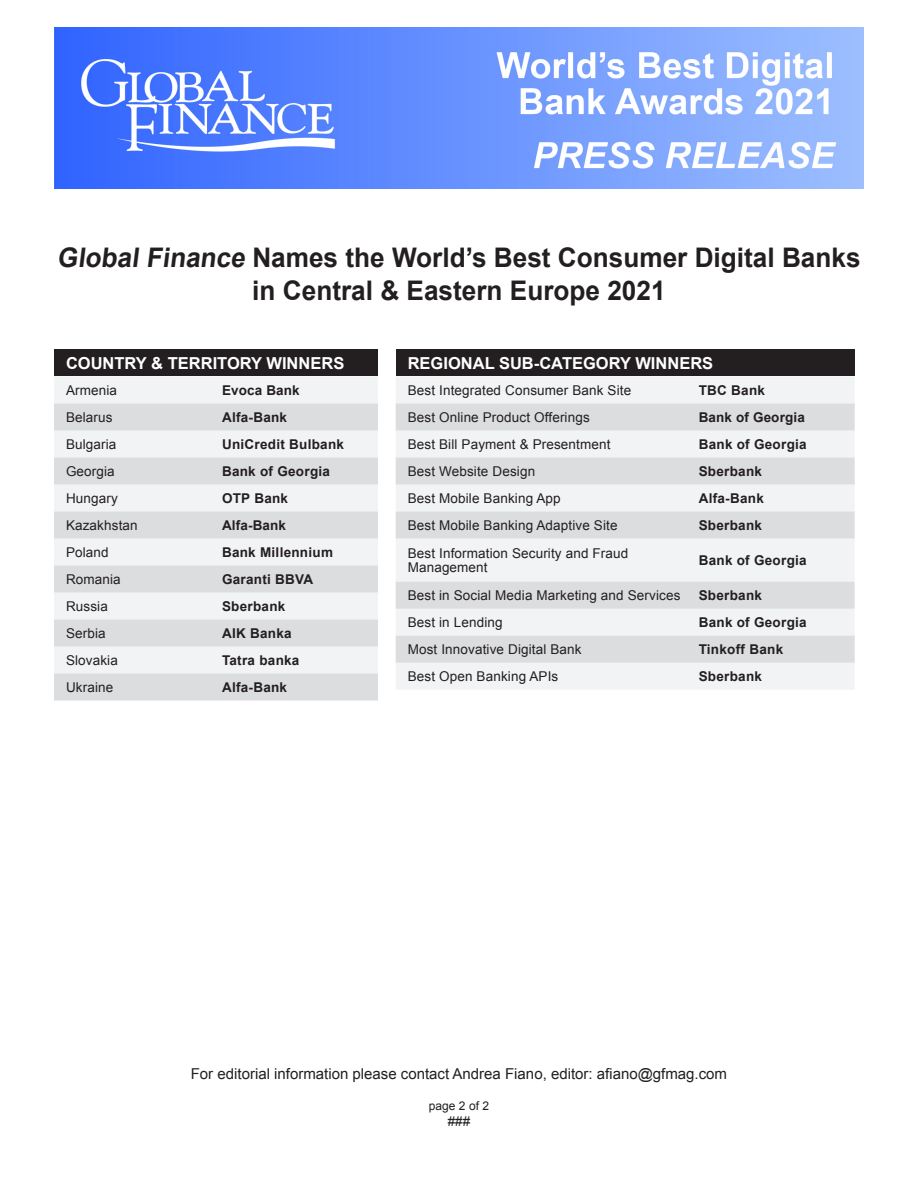
<style>
.page{position:relative;width:918px;height:1188px;background:#fff}
.page>*{position:absolute;margin:0;border:0;box-sizing:border-box;transform-origin:0 0}
.t1{font:700 27px/32.4px "Arial";color:#231f20;text-align:center}
.TABLE_TITLE_BOLD_whi{font:700 16.5px "Arial";color:#fff}
.t2{font:15px "Arial";color:#231f20}
.TABLE_Column1_Bold{font:13.5px "Arial";letter-spacing:.01em;color:#231f20}
.TABLE_Column2{font:700 13.5px "Arial";letter-spacing:.02em;color:#231f20}
.TABLE_Column1_Bold-2{font:700 13.5px "Arial";letter-spacing:.01em;color:#231f20}
.t3{font:12px "Arial";color:#231f20}
</style>
<div class="page">
<img style="left:54px;top:27px;width:810px;height:162px">
<div style="left:54px;top:350px;width:324px;height:26px;background:#231f20"></div>
<div style="left:54px;top:377px;width:324px;height:27px;background:#f2f3f4"></div>
<svg style="left:54px;top:404px;width:324px;height:296px;fill:#dcdddf"></svg>
<div style="left:396px;top:350px;width:459px;height:26px;background:#231f20"></div>
<div style="left:396px;top:377px;width:459px;height:312px;background:#f2f3f4"></div>
<svg style="left:396px;top:404px;width:459px;height:259px;fill:#dcdddf"></svg>
<p class="t1" style="left:57px;top:242px;width:805px">Global Finance Names the World’s Best Consumer Digital Banks in Central &amp; Eastern Europe 2021</p>
<p class="TABLE_TITLE_BOLD_whi" style="left:66px;top:352px;width:280px">COUNTRY &amp; TERRITORY WINNERS</p>
<p class="TABLE_Column1_Bold" style="left:66px;top:381px;width:53px">Armenia</p>
<p class="TABLE_Column1_Bold-2" style="left:222px;top:381px;width:79px">Evoca Bank</p>
<p class="TABLE_Column1_Bold" style="left:66px;top:408px;width:48px">Belarus</p>
<p class="TABLE_Column2" style="left:222px;top:408px;width:67px">Alfa-Bank</p>
<p class="TABLE_Column1_Bold" style="left:66px;top:435px;width:52px">Bulgaria</p>
<p class="TABLE_Column2" style="left:222px;top:435px;width:124px">UniCredit Bulbank</p>
<p class="TABLE_Column1_Bold" style="left:66px;top:462px;width:50px">Georgia</p>
<p class="TABLE_Column2" style="left:222px;top:462px;width:110px">Bank of Georgia</p>
<p class="TABLE_Column1_Bold" style="left:66px;top:489px;width:53px">Hungary</p>
<p class="TABLE_Column2" style="left:222px;top:489px;width:68px">OTP Bank</p>
<p class="TABLE_Column1_Bold" style="left:66px;top:516px;width:73px">Kazakhstan</p>
<p class="TABLE_Column1_Bold-2" style="left:222px;top:516px;width:66px">Alfa-Bank</p>
<p class="TABLE_Column1_Bold" style="left:66px;top:543px;width:44px">Poland</p>
<p class="TABLE_Column2" style="left:222px;top:543px;width:113px">Bank Millennium</p>
<p class="TABLE_Column1_Bold" style="left:66px;top:570px;width:56px">Romania</p>
<p class="TABLE_Column2" style="left:222px;top:570px;width:93px">Garanti BBVA</p>
<p class="TABLE_Column1_Bold" style="left:66px;top:597px;width:43px">Russia</p>
<p class="TABLE_Column2" style="left:222px;top:597px;width:65px">Sberbank</p>
<p class="TABLE_Column1_Bold" style="left:66px;top:624px;width:41px">Serbia</p>
<p class="TABLE_Column2" style="left:222px;top:624px;width:71px">AIK Banka</p>
<p class="TABLE_Column1_Bold" style="left:66px;top:651px;width:53px">Slovakia</p>
<p class="TABLE_Column2" style="left:222px;top:651px;width:79px">Tatra banka</p>
<p class="TABLE_Column1_Bold" style="left:66px;top:678px;width:49px">Ukraine</p>
<p class="TABLE_Column2" style="left:222px;top:678px;width:67px">Alfa-Bank</p>
<p class="TABLE_TITLE_BOLD_whi" style="left:408px;top:352px;width:307px">REGIONAL SUB-CATEGORY WINNERS</p>
<p class="TABLE_Column1_Bold" style="left:408px;top:381px;width:225px">Best Integrated Consumer Bank Site</p>
<p class="TABLE_Column2" style="left:699px;top:381px;width:68px">TBC Bank</p>
<p class="TABLE_Column1_Bold" style="left:408px;top:408px;width:184px">Best Online Product Offerings</p>
<p class="TABLE_Column1_Bold-2" style="left:699px;top:408px;width:108px">Bank of Georgia</p>
<p class="TABLE_Column1_Bold" style="left:408px;top:435px;width:204px">Best Bill Payment &amp; Presentment</p>
<p class="TABLE_Column2" style="left:699px;top:435px;width:110px">Bank of Georgia</p>
<p class="TABLE_Column1_Bold" style="left:408px;top:462px;width:129px">Best Website Design</p>
<p class="TABLE_Column2" style="left:699px;top:462px;width:65px">Sberbank</p>
<p class="TABLE_Column1_Bold" style="left:408px;top:489px;width:155px">Best Mobile Banking App</p>
<p class="TABLE_Column2" style="left:699px;top:489px;width:67px">Alfa-Bank</p>
<p class="TABLE_Column1_Bold" style="left:408px;top:516px;width:211px">Best Mobile Banking Adaptive Site</p>
<p class="TABLE_Column2" style="left:699px;top:516px;width:65px">Sberbank</p>
<p class="TABLE_Column1_Bold" style="left:408px;top:545px;width:222px">Best Information Security and Fraud</p>
<p class="TABLE_Column1_Bold" style="left:408px;top:558px;width:82px">Management</p>
<p class="TABLE_Column2" style="left:699px;top:551px;width:110px">Bank of Georgia</p>
<p class="TABLE_Column1_Bold" style="left:408px;top:587px;width:274px">Best in Social Media Marketing and Services</p>
<p class="TABLE_Column2" style="left:699px;top:586px;width:65px">Sberbank</p>
<p class="TABLE_Column1_Bold" style="left:408px;top:614px;width:96px">Best in Lending</p>
<p class="TABLE_Column2" style="left:699px;top:613px;width:110px">Bank of Georgia</p>
<p class="TABLE_Column1_Bold" style="left:408px;top:641px;width:175px">Most Innovative Digital Bank</p>
<p class="TABLE_Column2" style="left:699px;top:640px;width:86px">Tinkoff Bank</p>
<p class="TABLE_Column1_Bold" style="left:408px;top:668px;width:152px">Best Open Banking APIs</p>
<p class="TABLE_Column2" style="left:699px;top:667px;width:65px">Sberbank</p>
<p class="t2" style="left:191px;top:1064px;width:538px">For editorial information please contact Andrea Fiano, editor: afiano@gfmag.com</p>
<p class="t3" style="left:429px;top:1098px;width:62px">page 2 of 2</p>
<p class="TABLE_Column1_Bold" style="left:448px;top:1113px;width:24px">###</p>
</div>
